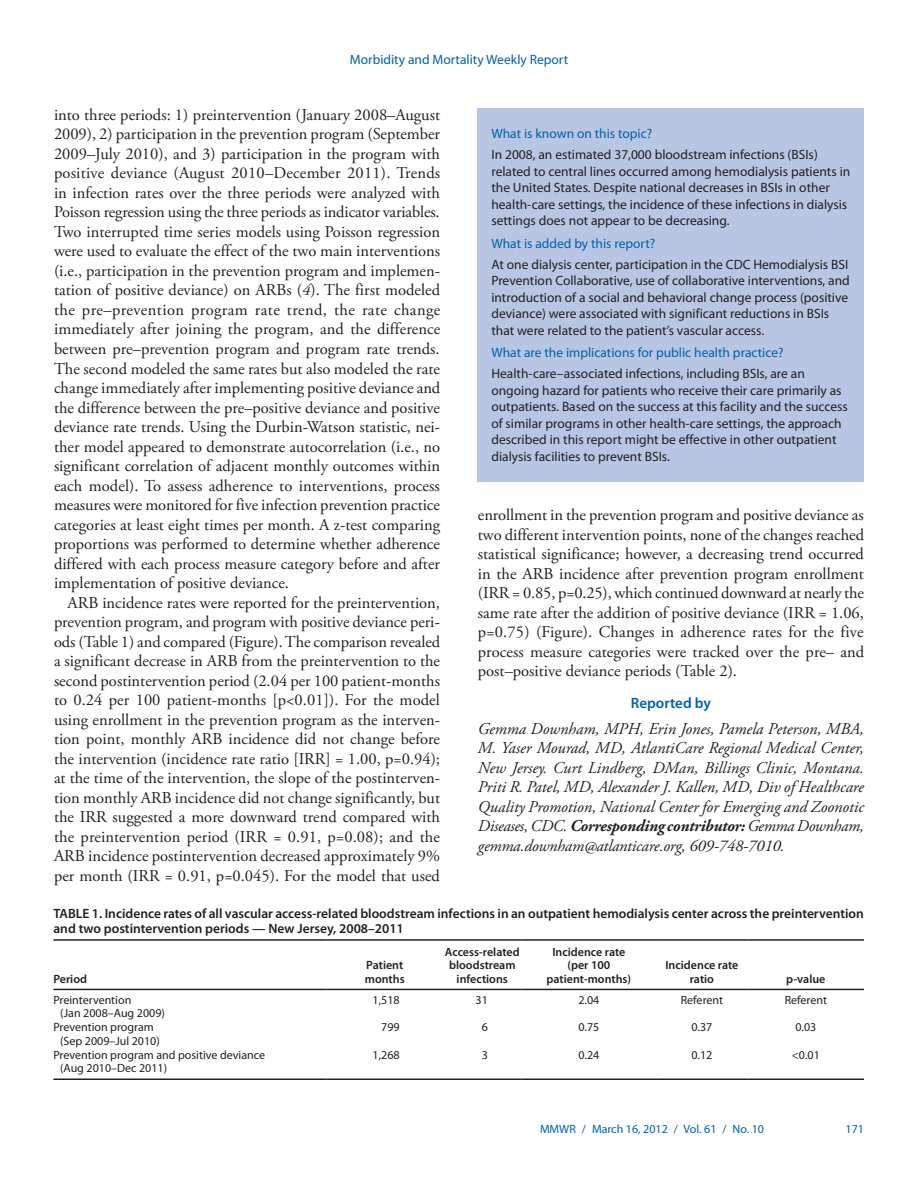
<style>
.page{position:relative;width:918px;height:1188px;background:#fff}
.page>*{position:absolute;margin:0;border:0;box-sizing:border-box;transform-origin:0 0}
.Body_Text{font:16.5px/19.5px "Adobe Garamond Pro";color:#231f20;text-align:justify}
.Reported_by_text{font:italic 16.5px/19.5px "Adobe Garamond Pro";letter-spacing:-.01em;color:#231f20;text-align:justify}
.Headline3{font:600 15px "Myriad Pro";color:#0161ab}
.FB_answer{font:13.5px/16.5px "Myriad Pro";color:#231f20}
.t1{font:600 13.5px/15px "Myriad Pro";color:#231f20}
.FB_question{font:13.5px "Myriad Pro";color:#0161ab}
.Table_Data_8pt{font:12px/13.5px "Myriad Pro";color:#231f20}
.Table_Data_8pt_Semib{font:600 12px/13.5px "Myriad Pro";color:#231f20;text-align:center}
.Footer_Right{font:12px "Myriad Pro";color:#0161ab}
.s1{font-style:italic}
.s2{font-weight:700}
</style>
<div class="page">
<hr style="left:53px;top:939px;width:274px;height:2px;background:#231f20">
<hr style="left:327px;top:939px;width:116px;height:2px;background:#231f20">
<hr style="left:443px;top:939px;width:79px;height:2px;background:#231f20">
<hr style="left:522px;top:939px;width:134px;height:2px;background:#231f20">
<hr style="left:656px;top:939px;width:92px;height:2px;background:#231f20">
<hr style="left:748px;top:939px;width:116px;height:2px;background:#231f20">
<hr style="left:53px;top:989px;width:274px;height:1px;background:#231f20">
<hr style="left:327px;top:989px;width:116px;height:1px;background:#231f20">
<hr style="left:443px;top:989px;width:79px;height:1px;background:#231f20">
<hr style="left:522px;top:989px;width:134px;height:1px;background:#231f20">
<hr style="left:656px;top:989px;width:92px;height:1px;background:#231f20">
<hr style="left:748px;top:989px;width:116px;height:1px;background:#231f20">
<hr style="left:53px;top:1078px;width:274px;height:2px;background:#231f20">
<hr style="left:327px;top:1078px;width:116px;height:2px;background:#231f20">
<hr style="left:443px;top:1078px;width:79px;height:2px;background:#231f20">
<hr style="left:522px;top:1078px;width:134px;height:2px;background:#231f20">
<hr style="left:656px;top:1078px;width:92px;height:2px;background:#231f20">
<hr style="left:748px;top:1078px;width:116px;height:2px;background:#231f20">
<div style="left:478px;top:108px;width:386px;height:373px;background:#b8c6e3"></div>
<p class="FB_question" style="left:350px;top:51px;width:220px">Morbidity and Mortality Weekly Report</p>
<p class="Body_Text" style="left:54px;top:106px;width:388px">into three periods: 1) preintervention (January 2008–August 2009), 2) participation in the prevention program (September 2009–July 2010), and 3) participation in the program with positive deviance (August 2010–December 2011). Trends in infection rates over the three periods were analyzed with Poisson regression using the three periods as indicator variables.<br>Two interrupted time series models using Poisson regression were used to evaluate the effect of the two main interventions (i.e., participation in the prevention program and implemen&shy;tation of positive deviance) on ARBs (<span class="s1">4</span>). The first modeled the pre–prevention program rate trend, the rate change immediately after joining the program, and the difference between pre–prevention program and program rate trends.<br>The second modeled the same rates but also modeled the rate change immediately after implementing positive deviance and the difference between the pre–positive deviance and positive deviance rate trends. Using the Durbin-Watson statistic, nei&shy;ther model appeared to demonstrate autocorrelation (i.e., no significant correlation of adjacent monthly outcomes within each model). To assess adherence to interventions, process measures were monitored for five infection prevention practice categories at least eight times per month. A z-test comparing proportions was performed to determine whether adherence differed with each process measure category before and after implementation of positive deviance.</p>
<p class="Body_Text" style="left:54px;top:593px;width:388px;text-indent:13px">ARB incidence rates were reported for the preintervention, prevention program, and program with positive deviance peri&shy;ods (Table 1) and compared (Figure). The comparison revealed a significant decrease in ARB from the preintervention to the second postintervention period (2.04 per 100 patient-months to 0.24 per 100 patient-months [p&lt;0.01]). For the model using enrollment in the prevention program as the interven&shy;tion point, monthly ARB incidence did not change before the intervention (incidence rate ratio [IRR] = 1.00, p=0.94); at the time of the intervention, the slope of the postinterven&shy;tion monthly ARB incidence did not change significantly, but the IRR suggested a more downward trend compared with the preintervention period (IRR = 0.91, p=0.08); and the ARB incidence postintervention decreased approximately 9% per month (IRR = 0.91, p=0.045). For the model that used</p>
<p class="FB_question" style="left:491px;top:126px;width:162px">What is known on this topic?</p>
<p class="FB_answer" style="left:491px;top:146px;width:360px">In 2008, an estimated 37,000 bloodstream infections (BSIs) related to central lines occurred among hemodialysis patients in the United States. Despite national decreases in BSIs in other health-care settings, the incidence of these infections in dialysis settings does not appear to be decreasing.</p>
<p class="FB_question" style="left:491px;top:235px;width:165px">What is added by this report?</p>
<p class="FB_answer" style="left:491px;top:256px;width:360px">At one dialysis center, participation in the CDC Hemodialysis BSI Prevention Collaborative, use of collaborative interventions, and introduction of a social and behavioral change process (positive deviance) were associated with significant reductions in BSIs that were related to the patient’s vascular access.</p>
<p class="FB_question" style="left:491px;top:345px;width:294px">What are the implications for public health practice?</p>
<p class="FB_answer" style="left:491px;top:365px;width:358px">Health-care–associated infections, including BSIs, are an ongoing hazard for patients who receive their care primarily as outpatients. Based on the success at this facility and the success of similar programs in other health-care settings, the approach described in this report might be effective in other outpatient dialysis facilities to prevent BSIs.</p>
<p class="Body_Text" style="left:478px;top:506px;width:388px">enrollment in the prevention program and positive deviance as two different intervention points, none of the changes reached statistical significance; however, a decreasing trend occurred in the ARB incidence after prevention program enrollment (IRR = 0.85, p=0.25), which continued downward at nearly the same rate after the addition of positive deviance (IRR = 1.06, p=0.75) (Figure). Changes in adherence rates for the five process measure categories were tracked over the pre– and post–positive deviance periods (Table 2).</p>
<p class="Headline3" style="left:631px;top:693px;width:82px">Reported by</p>
<p class="Reported_by_text" style="left:478px;top:719px;width:388px">Gemma Downham, MPH, Erin Jones, Pamela Peterson, MBA, M. Yaser Mourad, MD, AtlantiCare Regional Medical Center, New Jersey. Curt Lindberg, DMan, Billings Clinic, Montana.<br>Priti R. Patel, MD, Alexander J. Kallen, MD, Div of Healthcare Quality Promotion, National Center for Emerging and Zoonotic Diseases, CDC. <span class="s2">Corresponding contributor:</span> Gemma Downham, gemma.downham@atlanticare.org, 609-748-7010.</p>
<p class="t1" style="left:53px;top:906px;width:812px">TABLE 1. Incidence rates of all vascular access-related bloodstream infections in an outpatient hemodialysis center across the preintervention and two postintervention periods — New Jersey, 2008–2011</p>
<p class="Table_Data_8pt_Semib" style="left:53px;top:972px;width:35px">Period</p>
<p class="Table_Data_8pt_Semib" style="left:445px;top:945px;width:76px">Access-related bloodstream infections</p>
<p class="Table_Data_8pt_Semib" style="left:547px;top:945px;width:86px">Incidence rate (per 100 patient-months)</p>
<p class="Table_Data_8pt_Semib" style="left:665px;top:958px;width:75px">Incidence rate ratio</p>
<p class="Table_Data_8pt_Semib" style="left:365px;top:958px;width:41px;text-align:left">Patient months</p>
<p class="Table_Data_8pt_Semib" style="left:786px;top:972px;width:41px">p-value</p>
<p class="Table_Data_8pt" style="left:60px;top:993px;width:106px;text-indent:-7px">Preintervention<br>(Jan 2008–Aug 2009)</p>
<p class="Table_Data_8pt" style="left:373px;top:993px;width:29px">1,518</p>
<p class="Table_Data_8pt" style="left:476px;top:993px;width:14px">31</p>
<p class="Table_Data_8pt" style="left:578px;top:993px;width:22px">2.04</p>
<p class="Table_Data_8pt" style="left:681px;top:993px;width:44px">Referent</p>
<p class="Table_Data_8pt" style="left:785px;top:993px;width:44px">Referent</p>
<p class="Table_Data_8pt" style="left:53px;top:1020px;width:108px;text-align:center">Prevention program (Sep 2009–Jul 2010)</p>
<p class="Table_Data_8pt" style="left:381px;top:1020px;width:20px">799</p>
<p class="Table_Data_8pt" style="left:482px;top:1020px;width:8px">6</p>
<p class="Table_Data_8pt" style="left:578px;top:1020px;width:22px">0.75</p>
<p class="Table_Data_8pt" style="left:691px;top:1020px;width:22px">0.37</p>
<p class="Table_Data_8pt" style="left:795px;top:1020px;width:22px">0.03</p>
<p class="Table_Data_8pt" style="left:60px;top:1048px;width:207px;text-indent:-7px">Prevention program and positive deviance (Aug 2010–Dec 2011)</p>
<p class="Table_Data_8pt" style="left:373px;top:1048px;width:29px">1,268</p>
<p class="Table_Data_8pt" style="left:482px;top:1048px;width:8px">3</p>
<p class="Table_Data_8pt" style="left:578px;top:1048px;width:22px">0.24</p>
<p class="Table_Data_8pt" style="left:691px;top:1048px;width:22px">0.12</p>
<p class="Table_Data_8pt" style="left:792px;top:1048px;width:30px">&lt;0.01</p>
<p class="Footer_Right" style="left:540px;top:1121px;width:226px">MMWR / March 16, 2012 / Vol. 61 / No. 10</p>
<p class="Footer_Right" style="left:846px;top:1121px;width:20px">171</p>
</div>
